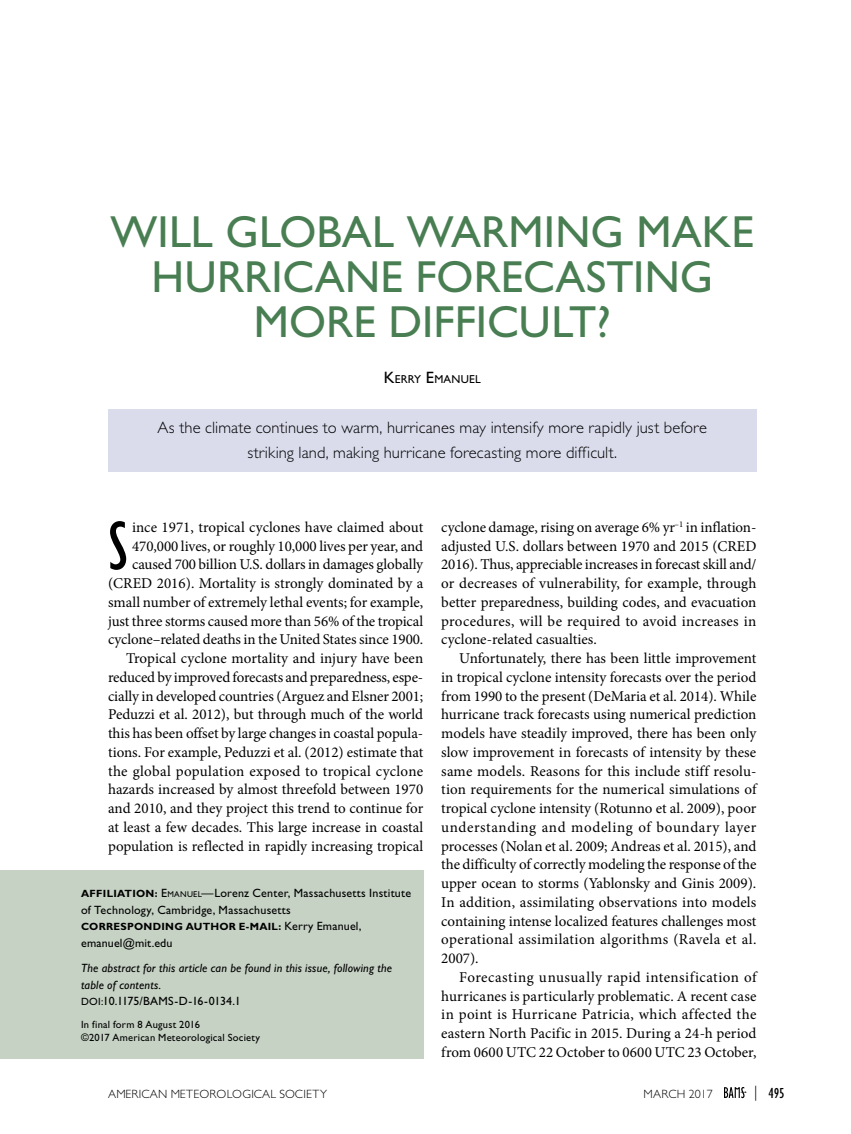
<style>
.page{position:relative;width:851px;height:1134px;background:#fff}
.page>*{position:absolute;margin:0;border:0;box-sizing:border-box;transform-origin:0 0}
.First_Paragraph_w_Dr{font:condensed 71.1px "Gill Sans Std";color:#000}
.Article_Title__Main{font:45px/45px "Gill Sans Std";color:#487e52;text-align:center}
.Capsule_Summary{font:300 16.5px/24.8px "Gill Sans Std";letter-spacing:.005em;color:#000;text-align:center}
.Body_Text{font:15px/18.8px "Minion Pro";letter-spacing:.005em;color:#000;text-align:justify}
.First_Paragraph_w_Dr-2{font:15px/18.8px "Minion Pro";letter-spacing:-.005em;color:#000;text-align:right}
.Page_Number__Master{font:condensed 15px "Gill Sans Std";color:#000}
.Affiliation_Correspo{font:12px/16.5px "Gill Sans Std";letter-spacing:.02em;color:#000}
.Affiliation_Correspo-2{font:italic 12px/16.5px "Gill Sans Std";letter-spacing:.015em;color:#000}
.t1{font:300 12px "Gill Sans Std";letter-spacing:.02em;color:#000}
.Affiliation_Correspo-3{font:12px "Gill Sans Std";letter-spacing:-.02em;color:#000}
.Authors{font:11.55px "Gill Sans Std";letter-spacing:.015em;color:#000}
.In_Final_Form_Copyri{font:10.5px "Gill Sans Std";letter-spacing:.02em;color:#000}
.Affiliation_Correspo-4{font:700 10.5px "Gill Sans Std";letter-spacing:.025em;color:#000}
.s1{font-size:16.5px}
.s2{font-weight:700;font-size:10.5px}
.s3{font-style:inherit}
.s4{font-size:8.4px}
.s5{font-weight:400;font-size:12px}
.s6{font-size:10.5px}
.s7{font-weight:300;font-stretch:normal}
</style>
<div class="page">
<div style="left:0;top:870px;width:423px;height:189px;background:#c6d2c4"></div>
<div style="left:108px;top:409px;width:648px;height:63px;background:#dadcec"></div>
<svg style="left:724px;top:1087px;width:22px;height:11px"></svg>
<p class="Article_Title__Main" style="left:111px;top:209px;width:644px">WILL GLOBAL WARMING MAKE<br>HURRICANE FORECASTING<br>MORE DIFFICULT?</p>
<p class="Authors" style="left:383px;top:373px;width:99px"><span class="s1">K</span>ERRY <span class="s1">E</span>MANUEL</p>
<p class="Capsule_Summary" style="left:157px;top:416px;width:551px">As the climate continues to warm, hurricanes may intensify more rapidly just before striking land, making hurricane forecasting more difficult.</p>
<p class="First_Paragraph_w_Dr-2" style="left:108px;top:518px;width:317px">ince 1971, tropical cyclones have claimed about 470,000 lives, or roughly 10,000 lives per year, and caused 700 billion U.S. dollars in damages globally (CRED 2016). Mortality is strongly dominated by a small number of extremely lethal events; for example, just three storms caused more than 56% of the tropical cyclone–related deaths in the United States since 1900.</p>
<p class="Body_Text" style="left:108px;top:649px;width:317px;text-indent:18px">Tropical cyclone mortality and injury have been reduced by improved forecasts and preparedness, espe&shy;cially in developed countries (Arguez and Elsner 2001; Peduzzi et al. 2012), but through much of the world this has been offset by large changes in coastal popula&shy;tions. For example, Peduzzi et al. (2012) estimate that the global population exposed to tropical cyclone hazards increased by almost threefold between 1970 and 2010, and they project this trend to continue for at least a few decades. This large increase in coastal population is reflected in rapidly increasing tropical</p>
<p class="First_Paragraph_w_Dr" style="left:108px;top:508px;width:21px">S</p>
<p class="Affiliation_Correspo" style="left:81px;top:885px;width:331px"><span class="s2">AFFILIATION:</span> <span class="s3">E</span> <span class="s4">MANUEL</span><span class="s3">—</span>Lorenz Center, Massachusetts Institute of Technology, Cambridge, Massachusetts</p>
<p class="Affiliation_Correspo-4" style="left:81px;top:920px;width:282px">CORRESPONDING AUTHOR E-MAIL: <span class="s5">Kerry Emanuel,</span></p>
<p class="Affiliation_Correspo" style="left:81px;top:934px;width:93px">emanuel@mit.edu</p>
<p class="Affiliation_Correspo-2" style="left:81px;top:960px;width:312px">The abstract for this article can be found in this issue, following the table of contents.</p>
<p class="Affiliation_Correspo-3" style="left:81px;top:994px;width:161px"><span class="s6">DOI:</span>10.1175/BAMS-D-16-0134.1</p>
<p class="In_Final_Form_Copyri" style="left:81px;top:1018px;width:120px">In final form 8 August 2016</p>
<p class="In_Final_Form_Copyri" style="left:81px;top:1031px;width:180px">©2017 American Meteorological Society</p>
<p class="Body_Text" style="left:441px;top:518px;width:317px">cyclone damage, rising on average 6% yr<sup>–1</sup> in inflation&shy;adjusted U.S. dollars between 1970 and 2015 (CRED 2016). Thus, appreciable increases in forecast skill and/ or decreases of vulnerability, for example, through better preparedness, building codes, and evacuation procedures, will be required to avoid increases in cyclone-related casualties.</p>
<p class="Body_Text" style="left:441px;top:649px;width:317px;text-indent:18px">Unfortunately, there has been little improvement in tropical cyclone intensity forecasts over the period from 1990 to the present (DeMaria et al. 2014). While hurricane track forecasts using numerical prediction models have steadily improved, there has been only slow improvement in forecasts of intensity by these same models. Reasons for this include stiff resolu&shy;tion requirements for the numerical simulations of tropical cyclone intensity (Rotunno et al. 2009), poor understanding and modeling of boundary layer processes (Nolan et al. 2009; Andreas et al. 2015), and the difficulty of correctly modeling the response of the upper ocean to storms (Yablonsky and Ginis 2009).<br>In addition, assimilating observations into models containing intense localized features challenges most operational assimilation algorithms (Ravela et al.<br>2007).</p>
<p class="Body_Text" style="left:441px;top:968px;width:317px;text-indent:18px">Forecasting unusually rapid intensification of hurricanes is particularly problematic. A recent case in point is Hurricane Patricia, which affected the eastern North Pacific in 2015. During a 24-h period from 0600 UTC 22 October to 0600 UTC 23 October,</p>
<p class="t1" style="left:108px;top:1087px;width:220px">AMERICAN METEOROLOGICAL SOCIETY</p>
<p class="t1" style="left:643px;top:1087px;width:71px">MARCH 2017</p>
<p class="Page_Number__Master" style="left:754px;top:1085px;width:32px"><span class="s7">|</span> 495</p>
</div>
